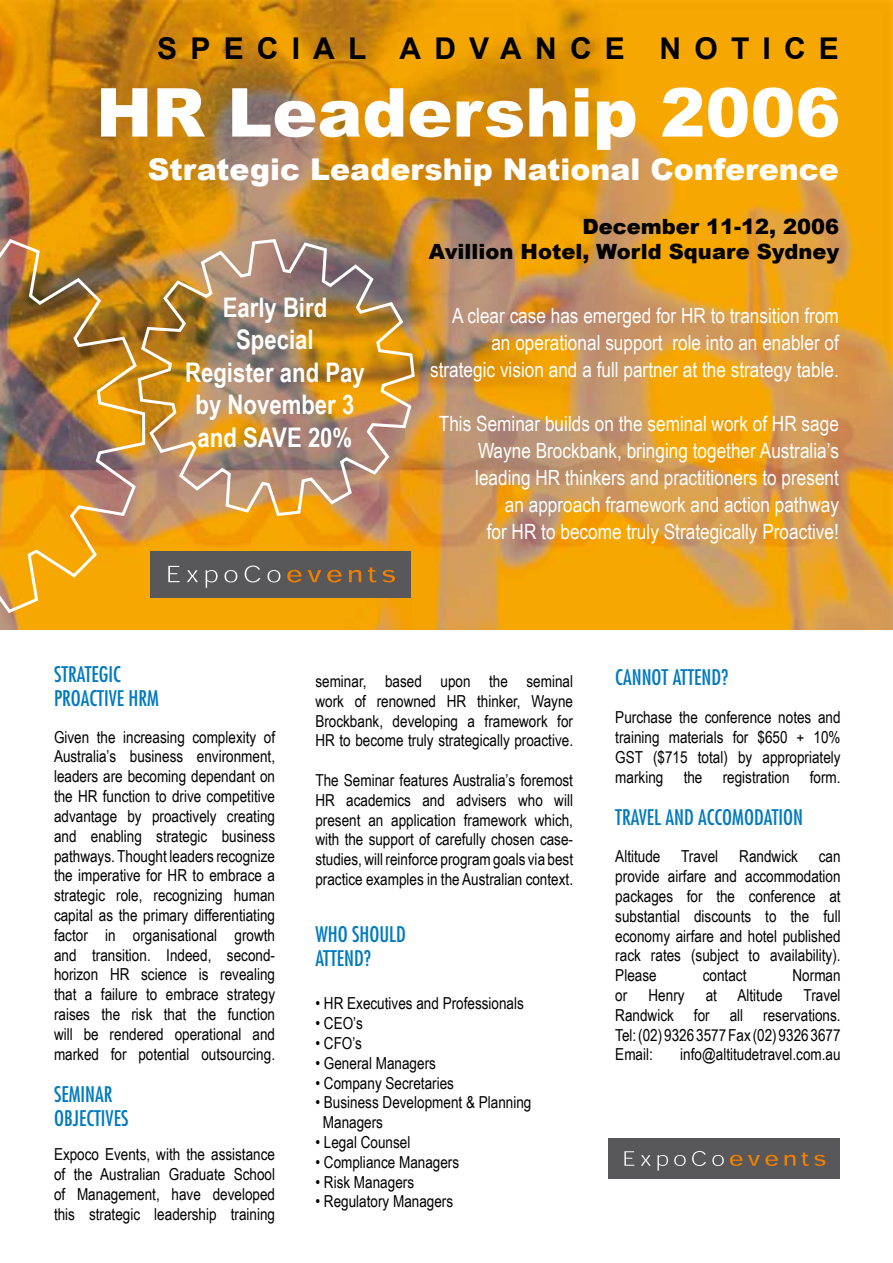
<style>
.page{position:relative;width:893px;height:1263px;background:#fff}
.page>*{position:absolute;margin:0;border:0;box-sizing:border-box;transform-origin:0 0}
.t1{font:900 67.5px "Arial";color:#fff}
.t2{font:900 30px "Arial";color:#fff}
.t3{font:700 30px "Arial";letter-spacing:.44em;color:#000}
.t4{font:700 27px/32.4px "Arial Narrow";color:#fff;text-align:center}
.t5{font:21px/27px "Arial Narrow";color:#fff;text-align:right}
.t6{font:condensed 21px/24px "Futura";color:#007ac0}
.t7{font:900 21px/25.2px "Arial";color:#000;text-align:right}
.t8{font:16.5px/19.8px "Arial Narrow";color:#000;text-align:justify}
</style>
<div class="page">
<img style="left:0;top:0;width:893px;height:629px">
<div style="left:608px;top:1138px;width:232px;height:41px;background:#58585a"></div>
<svg style="left:624px;top:1151px;width:10px;height:15px"></svg>
<svg style="left:641px;top:1155px;width:10px;height:11px"></svg>
<svg style="left:657px;top:1155px;width:11px;height:15px"></svg>
<svg style="left:674px;top:1155px;width:12px;height:11px"></svg>
<svg style="left:692px;top:1151px;width:14px;height:15px"></svg>
<svg style="left:712px;top:1155px;width:12px;height:11px"></svg>
<svg style="left:730px;top:1155px;width:48px;height:11px"></svg>
<svg style="left:785px;top:1155px;width:10px;height:11px"></svg>
<svg style="left:801px;top:1152px;width:24px;height:14px"></svg>
<img style="left:0;top:230px;width:416px;height:392px">
<div style="left:150px;top:551px;width:261px;height:46px;background:#58585a"></div>
<svg style="left:168px;top:566px;width:12px;height:16px"></svg>
<svg style="left:187px;top:570px;width:11px;height:12px"></svg>
<svg style="left:206px;top:570px;width:12px;height:18px"></svg>
<svg style="left:225px;top:570px;width:12px;height:12px"></svg>
<svg style="left:245px;top:565px;width:15px;height:17px"></svg>
<svg style="left:268px;top:570px;width:12px;height:12px"></svg>
<svg style="left:287px;top:570px;width:15px;height:12px"></svg>
<svg style="left:308px;top:570px;width:13px;height:12px"></svg>
<svg style="left:327px;top:570px;width:15px;height:12px"></svg>
<svg style="left:349px;top:570px;width:12px;height:12px"></svg>
<svg style="left:368px;top:567px;width:27px;height:15px"></svg>
<h2 class="t3" style="left:157px;top:28px;width:683px">SPECIAL ADVANCE NOTICE</h2>
<h1 class="t1" style="left:96px;top:63px;width:746px">HR Leadership 2006</h1>
<h2 class="t2" style="left:148px;top:147px;width:693px">Strategic Leadership National Conference</h2>
<h3 class="t4" style="left:185px;top:290px;width:181px">Early Bird<br>Special<br>Register and Pay by November 3 and SAVE 20%</h3>
<p class="t7" style="left:429px;top:213px;width:412px">December 11-12, 2006<br>Avillion Hotel, World Square Sydney</p>
<p class="t5" style="left:430px;top:301px;width:410px">A clear case has emerged for HR to transition from an operational support role into an enabler of strategic vision and a full partner at the strategy table.</p>
<p class="t5" style="left:439px;top:409px;width:402px">This Seminar builds on the seminal work of HR sage Wayne Brockbank, bringing together Australia’s leading HR thinkers and practitioners to present<br>an approach framework and action pathway<br>for HR to become truly Strategically Proactive!</p>
<p class="t6" style="left:54px;top:662px;width:106px">STRATEGIC<br>PROACTIVE HRM</p>
<p class="t8" style="left:54px;top:726px;width:223px">Given the increasing complexity of Australia’s business environment, leaders are becoming dependant on the HR function to drive competitive advantage by proactively creating and enabling strategic business pathways. Thought leaders recognize the imperative for HR to embrace a strategic role, recognizing human capital as the primary differentiating factor in organisational growth and transition. Indeed, second&shy;horizon HR science is revealing that a failure to embrace strategy raises the risk that the function will be rendered operational and marked for potential outsourcing.</p>
<p class="t6" style="left:54px;top:1081px;width:76px">SEMINAR<br>OBJECTIVES</p>
<p class="t8" style="left:54px;top:1144px;width:223px">Expoco Events, with the assistance of the Australian Graduate School of Management, have developed this strategic leadership training</p>
<p class="t8" style="left:315px;top:671px;width:259px">seminar, based upon the seminal work of renowned HR thinker, Wayne Brockbank, developing a framework for HR to become truly strategically proactive.</p>
<p class="t8" style="left:315px;top:770px;width:259px">The Seminar features Australia’s foremost HR academics and advisers who will present an application framework which, with the support of carefully chosen case&shy;studies, will reinforce program goals via best practice examples in the Australian context.</p>
<p class="t6" style="left:315px;top:922px;width:92px">WHO SHOULD<br>ATTEND?</p>
<p class="t8" style="left:315px;top:993px;width:210px">• HR Executives and Professionals</p>
<p class="t8" style="left:315px;top:1013px;width:49px">• CEO’s</p>
<p class="t8" style="left:315px;top:1033px;width:48px">• CFO’s</p>
<p class="t8" style="left:315px;top:1052px;width:122px">• General Managers</p>
<p class="t8" style="left:315px;top:1072px;width:140px">• Company Secretaries</p>
<p class="t8" style="left:323px;top:1092px;width:210px;text-indent:-8px">• Business Development &amp; Planning<br>Managers</p>
<p class="t8" style="left:315px;top:1132px;width:96px">• Legal Counsel</p>
<p class="t8" style="left:315px;top:1151px;width:145px">• Compliance Managers</p>
<p class="t8" style="left:315px;top:1171px;width:100px">• Risk Managers</p>
<p class="t8" style="left:315px;top:1191px;width:139px">• Regulatory Managers</p>
<p class="t6" style="left:615px;top:665px;width:114px">CANNOT ATTEND?</p>
<p class="t8" style="left:615px;top:707px;width:227px">Purchase the conference notes and training materials for $650 + 10% GST ($715 total) by appropriately marking the registration form.</p>
<p class="t6" style="left:615px;top:805px;width:189px">TRAVEL AND ACCOMODATION</p>
<p class="t8" style="left:615px;top:846px;width:47px">Altitude</p>
<p class="t8" style="left:681px;top:846px;width:39px">Travel</p>
<p class="t8" style="left:739px;top:846px;width:60px">Randwick</p>
<p class="t8" style="left:615px;top:846px;width:227px;text-indent:204px">can provide airfare and accommodation packages for the conference at substantial discounts to the full economy airfare and hotel published rack rates (subject to availability).<br>Please</p>
<p class="t8" style="left:703px;top:965px;width:45px">contact</p>
<p class="t8" style="left:792px;top:965px;width:50px">Norman</p>
<p class="t8" style="left:615px;top:985px;width:227px;text-indent:188px">Travel Randwick for all reservations.<br>Tel: (02) 9326 3577 Fax (02) 9326 3677<br>Email:</p>
<p class="t8" style="left:615px;top:985px;width:14px">or</p>
<p class="t8" style="left:648px;top:985px;width:38px">Henry</p>
<p class="t8" style="left:706px;top:985px;width:78px">at Altitude</p>
<p class="t8" style="left:680px;top:1044px;width:162px">info@altitudetravel.com.au</p>
</div>
